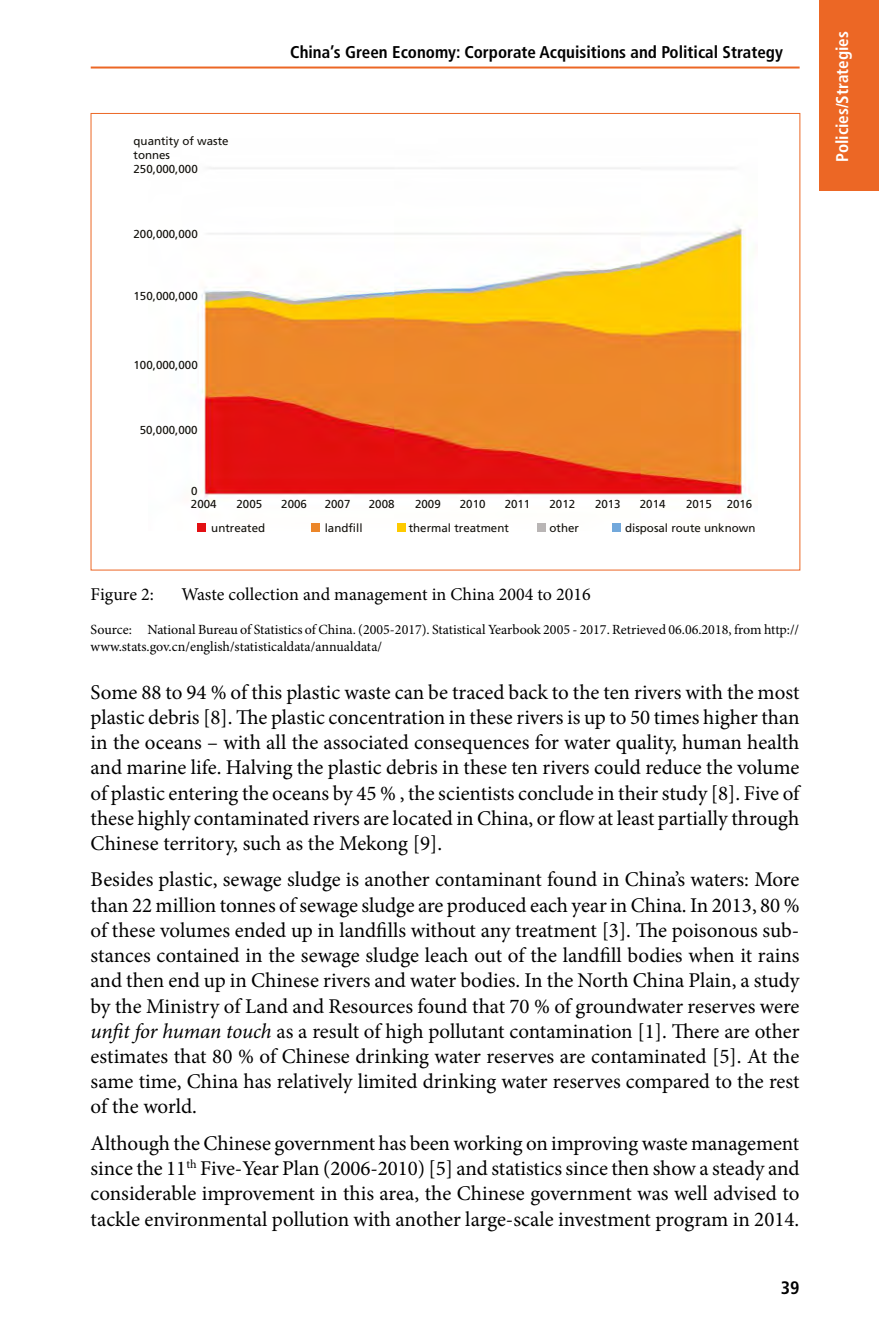
<style>
.page{position:relative;width:879px;height:1333px;background:#fff}
.page>*{position:absolute;margin:0;border:0;box-sizing:border-box;transform-origin:0 0}
.t1{font:21px/25.2px "Minion Pro";color:#000;text-align:justify}
.t2{font:18px "Minion Pro";color:#000}
.t3{font:700 condensed 18px "Frutiger";color:#000}
.t4{font:700 condensed 17px "Frutiger";color:#000}
.t5{font:700 condensed 17px "Frutiger";color:#fff}
.t6{font:14px/16.8px "Minion Pro";color:#000}
.t7{font:11.6px/13.8px "Frutiger";color:#12100b}
.s1{font-style:italic}
</style>
<div class="page">
<hr style="left:91px;top:66px;width:708px;height:2px;background:#ec6725">
<div style="left:819px;top:0;width:60px;height:191px;background:#ec6725"></div>
<img style="left:201px;top:167px;width:549px;height:364px">
<div style="left:197px;top:523px;width:9px;height:9px;background:#e30f13"></div>
<div style="left:311px;top:523px;width:9px;height:9px;background:#ec8629"></div>
<div style="left:397px;top:523px;width:8px;height:9px;background:#feca00"></div>
<div style="left:537px;top:523px;width:9px;height:9px;background:#b9b5b5"></div>
<div style="left:612px;top:523px;width:8px;height:9px;background:#72a8db"></div>
<p class="t7" style="left:134px;top:134px;width:96px">quantity of waste tonnes</p>
<p class="t7" style="left:134px;top:162px;width:66px">250,000,000</p>
<p class="t7" style="left:134px;top:227px;width:66px">200,000,000</p>
<p class="t7" style="left:134px;top:289px;width:66px">150,000,000</p>
<p class="t7" style="left:134px;top:358px;width:66px">100,000,000</p>
<p class="t7" style="left:140px;top:423px;width:59px">50,000,000</p>
<p class="t7" style="left:191px;top:484px;width:8px">0</p>
<p class="t4" style="left:290px;top:42px;width:494px">China’s Green Economy: Corporate Acquisitions and Political Strategy</p>
<p class="t7" style="left:191px;top:497px;width:27px">2004</p>
<p class="t7" style="left:236px;top:497px;width:27px">2005</p>
<p class="t7" style="left:281px;top:497px;width:27px">2006</p>
<p class="t7" style="left:325px;top:497px;width:27px">2007</p>
<p class="t7" style="left:369px;top:497px;width:27px">2008</p>
<p class="t7" style="left:415px;top:497px;width:27px">2009</p>
<p class="t7" style="left:460px;top:497px;width:27px">2010</p>
<p class="t7" style="left:505px;top:497px;width:27px">2011</p>
<p class="t7" style="left:549px;top:497px;width:27px">2012</p>
<p class="t7" style="left:595px;top:497px;width:27px">2013</p>
<p class="t7" style="left:640px;top:497px;width:27px">2014</p>
<p class="t7" style="left:686px;top:497px;width:27px">2015</p>
<p class="t7" style="left:726px;top:497px;width:27px">2016</p>
<p class="t7" style="left:211px;top:521px;width:55px">untreated</p>
<p class="t7" style="left:325px;top:521px;width:39px">landfill</p>
<p class="t7" style="left:409px;top:521px;width:102px">thermal treatment</p>
<p class="t7" style="left:549px;top:521px;width:31px">other</p>
<p class="t7" style="left:625px;top:521px;width:132px">disposal route unknown</p>
<p class="t2" style="left:91px;top:582px;width:65px">Figure 2:</p>
<p class="t2" style="left:181px;top:582px;width:411px">Waste collection and management in China 2004 to 2016</p>
<p class="t6" style="left:91px;top:621px;width:710px">Source: National Bureau of Statistics of China. (2005-2017). Statistical Yearbook 2005 - 2017. Retrieved 06.06.2018, from http:// www.stats.gov.cn/english/statisticaldata/annualdata/</p>
<p class="t1" style="left:91px;top:679px;width:710px">Some 88 to 94 % of this plastic waste can be traced back to the ten rivers with the most plastic debris [8]. The plastic concentration in these rivers is up to 50 times higher than in the oceans – with all the associated consequences for water quality, human health and marine life. Halving the plastic debris in these ten rivers could reduce the volume of plastic entering the oceans by 45 % , the scientists conclude in their study [8]. Five of these highly contaminated rivers are located in China, or flow at least partially through Chinese territory, such as the Mekong [9].</p>
<p class="t1" style="left:91px;top:867px;width:710px">Besides plastic, sewage sludge is another contaminant found in China’s waters: More than 22 million tonnes of sewage sludge are produced each year in China. In 2013, 80 % of these volumes ended up in landfills without any treatment [3]. The poisonous sub&shy;stances contained in the sewage sludge leach out of the landfill bodies when it rains and then end up in Chinese rivers and water bodies. In the North China Plain, a study by the Ministry of Land and Resources found that 70 % of groundwater reserves were <span class="s1">unfit for human touch</span> as a result of high pollutant contamination [1]. There are other estimates that 80 % of Chinese drinking water reserves are contaminated [5]. At the same time, China has relatively limited drinking water reserves compared to the rest of the world.</p>
<p class="t1" style="left:91px;top:1130px;width:710px">Although the Chinese government has been working on improving waste management since the 11<sup>th</sup> Five-Year Plan (2006-2010) [5] and statistics since then show a steady and considerable improvement in this area, the Chinese government was well advised to tackle environmental pollution with another large-scale investment program in 2014.</p>
<p class="t3" style="left:780px;top:1276px;width:20px">39</p>
<p class="t5" style="left:832px;top:162px;width:132px;rotate:-90deg">Policies/Strategies</p>
</div>
